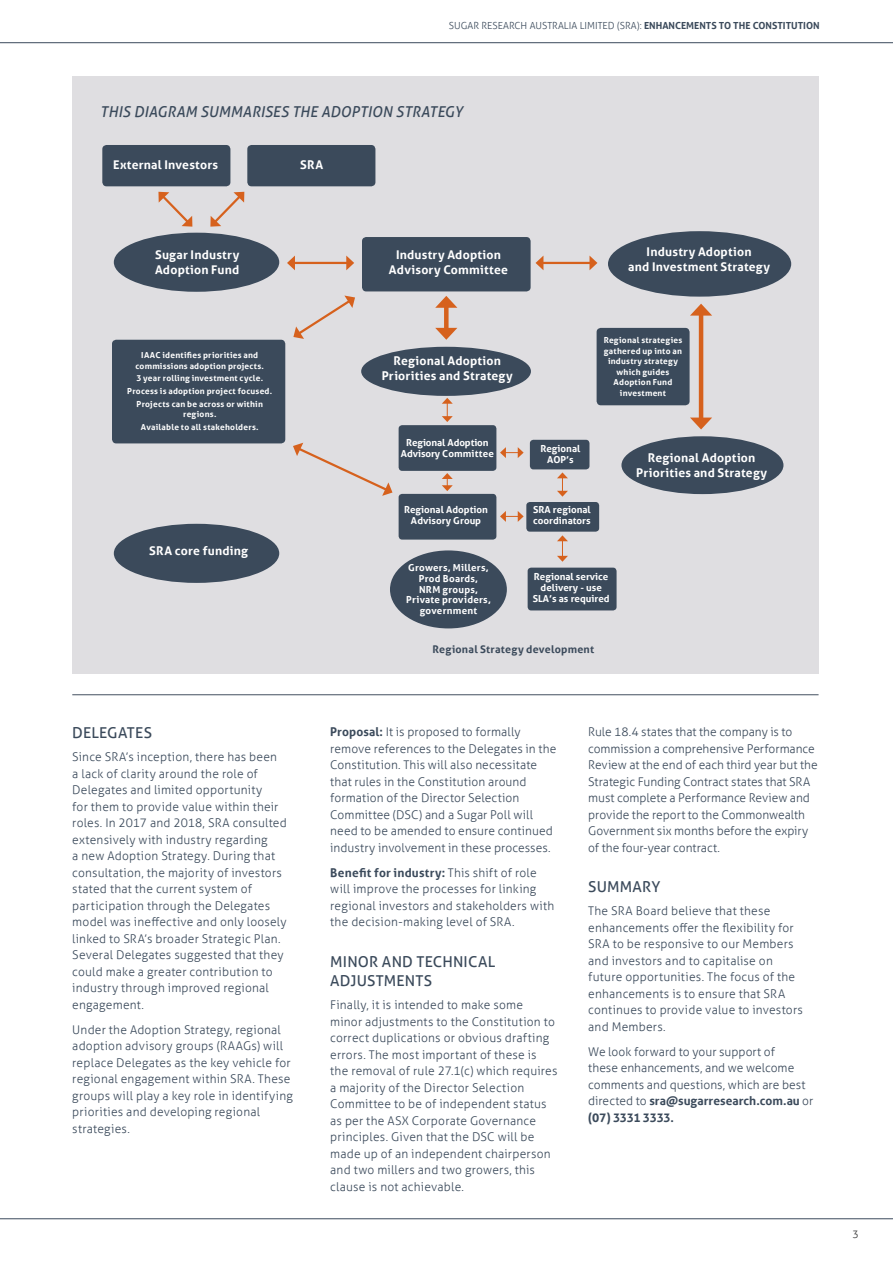
<style>
.page{position:relative;width:893px;height:1263px;background:#fff}
.page>*{position:absolute;margin:0;border:0;box-sizing:border-box;transform-origin:0 0}
.t1{font:15px/19.5px "Aller";letter-spacing:.01em;color:#3b4a5b}
.t2{font:italic 15px "Aller";letter-spacing:.005em;color:#3b4a5b}
.t3{font:300 12px/16.5px "Aller";letter-spacing:.015em;color:#3b4a5b}
.t4{font:300 12px/16.5px "Aller";letter-spacing:-.005em;color:#3b4a5b}
.t5{font:700 12px/15px "Aller";letter-spacing:.015em;color:#fff;text-align:center}
.t6{font:700 10.5px "Aller";letter-spacing:.02em;color:#3b4a5b}
.t7{font:300 10.5px "Aller";color:#333334}
.t8{font:300 9.75px "Aller";color:#3b4a5b}
.t9{font:700 9.6px/10.8px "Aller";color:#fff;text-align:center}
.t10{font:700 9.6px/10.8px "Aller";letter-spacing:.025em;color:#fff;text-align:center}
.t11{font:700 8.25px/10.5px "Aller";letter-spacing:.025em;color:#fff;text-align:center}
.s1{font-weight:700}
</style>
<div class="page">
<div style="left:73px;top:77px;width:746px;height:597px;background:#dfdee1"></div>
<hr style="left:72px;top:694px;width:747px;height:1px;background:#435060">
<div style="left:114px;top:524px;width:165px;height:59px;background:#3b4a5b;border-radius:50%"></div>
<div style="left:399px;top:494px;width:97px;height:46px;background:#3b4a5b;border-radius:4px"></div>
<div style="left:399px;top:425px;width:97px;height:46px;background:#3b4a5b;border-radius:4px"></div>
<div style="left:362px;top:237px;width:169px;height:54px;background:#3b4a5b;border-radius:4px"></div>
<div style="left:112px;top:340px;width:173px;height:103px;background:#3b4a5b;border-radius:4px"></div>
<div style="left:597px;top:328px;width:93px;height:77px;background:#3b4a5b;border-radius:4px"></div>
<div style="left:102px;top:145px;width:128px;height:41px;background:#3b4a5b;border-radius:4px"></div>
<div style="left:247px;top:145px;width:128px;height:41px;background:#3b4a5b;border-radius:4px"></div>
<div style="left:361px;top:347px;width:170px;height:49px;background:#3b4a5b;border-radius:50%"></div>
<hr style="left:699px;top:311px;width:4px;height:111px;background:#d6611d">
<svg style="left:690px;top:304px;width:22px;height:12px"></svg>
<svg style="left:690px;top:418px;width:22px;height:11px"></svg>
<div style="left:444px;top:304px;width:5px;height:28px;background:#d6611d"></div>
<svg style="left:435px;top:296px;width:22px;height:12px"></svg>
<svg style="left:435px;top:328px;width:22px;height:12px"></svg>
<svg style="left:557px;top:472px;width:11px;height:25px"></svg>
<svg style="left:442px;top:398px;width:11px;height:24px"></svg>
<svg style="left:442px;top:473px;width:11px;height:18px"></svg>
<svg style="left:557px;top:535px;width:11px;height:27px"></svg>
<svg style="left:500px;top:511px;width:24px;height:11px"></svg>
<svg style="left:500px;top:447px;width:24px;height:11px"></svg>
<svg style="left:210px;top:192px;width:34px;height:35px"></svg>
<svg style="left:158px;top:192px;width:34px;height:35px"></svg>
<svg style="left:293px;top:296px;width:62px;height:43px"></svg>
<svg style="left:293px;top:443px;width:99px;height:53px"></svg>
<hr style="left:293px;top:262px;width:55px;height:2px;background:#d6611d">
<svg style="left:287px;top:256px;width:8px;height:14px"></svg>
<svg style="left:346px;top:256px;width:8px;height:14px"></svg>
<hr style="left:542px;top:262px;width:49px;height:2px;background:#d6611d">
<svg style="left:536px;top:256px;width:7px;height:14px"></svg>
<svg style="left:589px;top:256px;width:8px;height:14px"></svg>
<div style="left:114px;top:233px;width:165px;height:59px;background:#3b4a5b;border-radius:50%"></div>
<div style="left:621px;top:436px;width:162px;height:58px;background:#3b4a5b;border-radius:50%"></div>
<div style="left:608px;top:231px;width:183px;height:66px;background:#3b4a5b;border-radius:50%"></div>
<div style="left:390px;top:550px;width:117px;height:78px;background:#3b4a5b;border-radius:50%"></div>
<div style="left:528px;top:568px;width:89px;height:42px;background:#3b4a5b;border-radius:4px"></div>
<div style="left:526px;top:502px;width:73px;height:30px;background:#3b4a5b;border-radius:4px"></div>
<div style="left:530px;top:440px;width:59px;height:29px;background:#3b4a5b;border-radius:4px"></div>
<hr style="left:0;top:1218px;width:893px;height:1px;background:#3b4a5b">
<hr style="left:0;top:42px;width:893px;height:1px;background:#3b4a5b">
<p class="t8" style="left:449px;top:20px;width:372px">SUGAR RESEARCH AUSTRALIA LIMITED (SRA): <span class="s1">ENHANCEMENTS TO THE CONSTITUTION</span></p>
<p class="t2" style="left:100px;top:102px;width:364px">THIS DIAGRAM SUMMARISES THE ADOPTION STRATEGY</p>
<p class="t5" style="left:113px;top:157px;width:107px">External Investors</p>
<p class="t5" style="left:300px;top:157px;width:24px">SRA</p>
<p class="t5" style="left:155px;top:247px;width:86px;text-align:left">Sugar Industry<br>Adoption Fund</p>
<p class="t11" style="left:135px;top:350px;width:130px">IAAC identifies priorities and commissions adoption projects.</p>
<p class="t11" style="left:127px;top:372px;width:146px;line-height:12.6px">3 year rolling investment cycle.<br>Process is adoption project focused.<br>Projects can be across or within</p>
<p class="t11" style="left:141px;top:408px;width:119px;line-height:12.6px">regions.<br>Available to all stakeholders.</p>
<p class="t5" style="left:149px;top:544px;width:100px">SRA core funding</p>
<p class="t5" style="left:389px;top:247px;width:121px">Industry Adoption<br>Advisory Committee</p>
<p class="t5" style="left:628px;top:244px;width:143px">Industry Adoption<br>and Investment Strategy</p>
<p class="t5" style="left:382px;top:353px;width:132px">Regional Adoption<br>Priorities and Strategy</p>
<p class="t11" style="left:604px;top:335px;width:80px">Regional strategies gathered up into an industry strategy which guides<br>Adoption Fund investment</p>
<p class="t9" style="left:401px;top:437px;width:94px">Regional Adoption<br>Advisory Committee</p>
<p class="t9" style="left:540px;top:443px;width:41px">Regional<br>AOP’s</p>
<p class="t9" style="left:404px;top:504px;width:85px">Regional Adoption<br>Advisory Group</p>
<p class="t9" style="left:533px;top:504px;width:59px;text-align:left">SRA regional coordinators</p>
<p class="t5" style="left:636px;top:450px;width:132px">Regional Adoption<br>Priorities and Strategy</p>
<p class="t10" style="left:406px;top:562px;width:86px">Growers, Millers,<br>Prod Boards,<br>NRM groups,<br>Private providers, government</p>
<p class="t9" style="left:533px;top:571px;width:79px">Regional service delivery - use<br>SLA’s as required</p>
<p class="t6" style="left:433px;top:643px;width:163px">Regional Strategy development</p>
<p class="t1" style="left:72px;top:723px;width:81px">DELEGATES</p>
<p class="t3" style="left:72px;top:749px;width:216px">Since SRA’s inception, there has been<br>a lack of clarity around the role of Delegates and limited opportunity<br>for them to provide value within their roles. In 2017 and 2018, SRA consulted extensively with industry regarding<br>a new Adoption Strategy. During that consultation, the majority of investors stated that the current system of participation through the Delegates model was ineffective and only loosely linked to SRA’s broader Strategic Plan.<br>Several Delegates suggested that they could make a greater contribution to industry through improved regional engagement.</p>
<p class="t3" style="left:72px;top:1021px;width:222px">Under the Adoption Strategy, regional adoption advisory groups (RAAGs) will replace Delegates as the key vehicle for regional engagement within SRA. These groups will play a key role in identifying priorities and developing regional strategies.</p>
<p class="t3" style="left:330px;top:723px;width:228px"><span class="s1">Proposal:</span> It is proposed to formally remove references to the Delegates in the Constitution. This will also necessitate that rules in the Constitution around formation of the Director Selection Committee (DSC) and a Sugar Poll will need to be amended to ensure continued industry involvement in these processes.</p>
<p class="t3" style="left:330px;top:864px;width:225px"><span class="s1">Benefit for industry:</span> This shift of role will improve the processes for linking regional investors and stakeholders with the decision-making level of SRA.</p>
<p class="t1" style="left:330px;top:952px;width:167px">MINOR AND TECHNICAL<br>ADJUSTMENTS</p>
<p class="t3" style="left:330px;top:997px;width:229px">Finally, it is intended to make some minor adjustments to the Constitution to correct duplications or obvious drafting errors. The most important of these is the removal of rule 27.1(c) which requires a majority of the Director Selection Committee to be of independent status as per the ASX Corporate Governance principles. Given that the DSC will be made up of an independent chairperson and two millers and two growers, this clause is not achievable.</p>
<p class="t4" style="left:588px;top:723px;width:231px">Rule 18.4 states that the company is to commission a comprehensive Performance Review at the end of each third year but the Strategic Funding Contract states that SRA must complete a Performance Review and provide the report to the Commonwealth Government six months before the expiry of the four-year contract.</p>
<p class="t1" style="left:588px;top:877px;width:74px">SUMMARY</p>
<p class="t3" style="left:588px;top:903px;width:216px">The SRA Board believe that these enhancements offer the flexibility for SRA to be responsive to our Members and investors and to capitalise on future opportunities. The focus of the enhancements is to ensure that SRA continues to provide value to investors and Members.</p>
<p class="t3" style="left:588px;top:1043px;width:226px">We look forward to your support of<br>these enhancements, and we welcome comments and questions, which are best directed to <span class="s1">sra@sugarresearch.com.au</span> or <span class="s1">(07) 3331 3333.</span></p>
<p class="t7" style="left:853px;top:1228px;width:8px">3</p>
</div>
